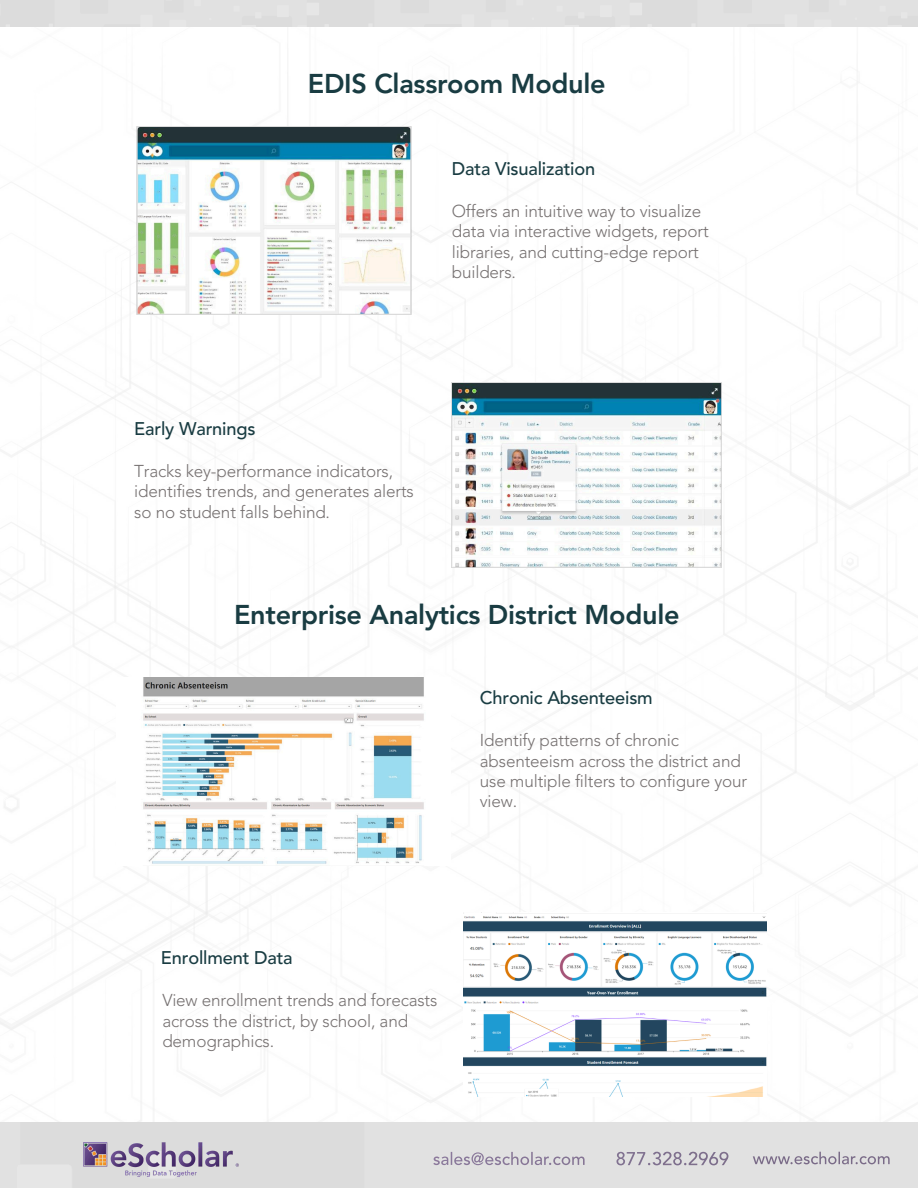
<style>
.page{position:relative;width:918px;height:1188px;background:#fff}
.page>*{position:absolute;margin:0;border:0;box-sizing:border-box;transform-origin:0 0}
.t1{font:800 27px "Avenir LT Std";letter-spacing:-.01em;color:#193c42}
.t2{font:500 18.3px "Avenir LT Std";letter-spacing:-.01em;color:#193c42}
.t3{font:300 17.1px/20.2px "Avenir LT Std";letter-spacing:-.01em;color:#767171}
</style>
<div class="page">
<img style="left:0;top:27px;width:918px;height:1161px">
<img style="left:452px;top:383px;width:270px;height:184px">
<img style="left:137px;top:127px;width:274px;height:188px">
<img style="left:464px;top:912px;width:302px;height:185px">
<img style="left:117px;top:678px;width:334px;height:187px">
<img style="left:753px;top:1152px;width:137px;height:12px">
<img style="left:616px;top:1152px;width:112px;height:13px">
<img style="left:433px;top:1152px;width:152px;height:13px">
<img style="left:64px;top:1136px;width:194px;height:46px">
<h2 class="t1" style="left:308px;top:72px;width:299px">EDIS Classroom Module</h2>
<p class="t2" style="left:452px;top:161px;width:145px">Data Visualization</p>
<p class="t3" style="left:452px;top:203px;width:258px">Offers an intuitive way to visualize data via interactive widgets, report libraries, and cutting-edge report builders.</p>
<p class="t2" style="left:134px;top:421px;width:123px">Early Warnings</p>
<h2 class="t3" style="left:134px;top:463px;width:281px">Tracks key-performance indicators, identifies trends, and generates alerts so no student falls behind.</h2>
<p class="t1" style="left:234px;top:604px;width:447px">Enterprise Analytics District Module</p>
<p class="t2" style="left:480px;top:690px;width:174px">Chronic Absenteeism</p>
<p class="t3" style="left:480px;top:732px;width:269px">Identify patterns of chronic absenteeism across the district and use multiple filters to configure your view.</p>
<h1 class="t2" style="left:161px;top:951px;width:133px">Enrollment Data</h1>
<h2 class="t3" style="left:162px;top:992px;width:277px">View enrollment trends and forecasts across the district, by school, and demographics.</h2>
</div>
